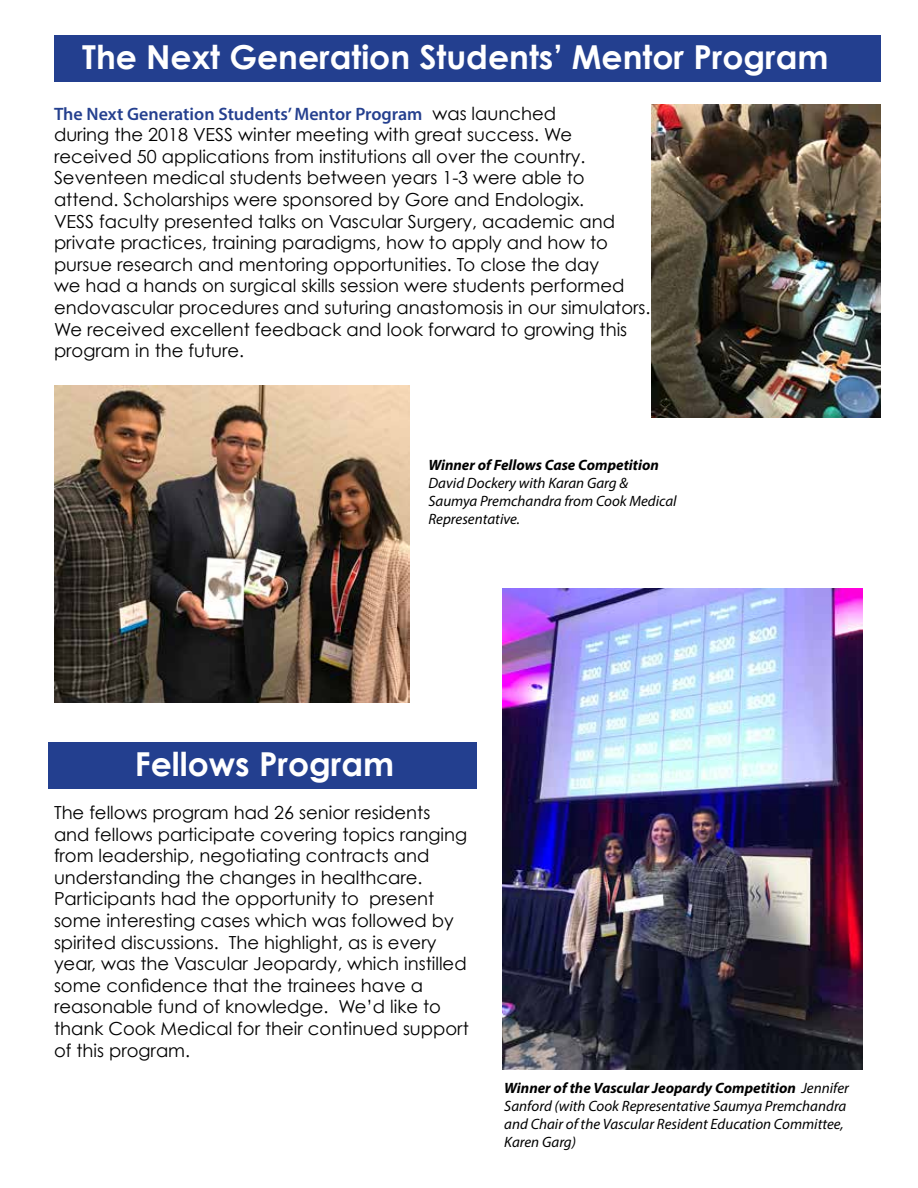
<style>
.page{position:relative;width:918px;height:1188px;background:#fff}
.page>*{position:absolute;margin:0;border:0;box-sizing:border-box;transform-origin:0 0}
.t1{font:700 33px "Century Gothic";color:#fff}
.t2{font:18px/21.6px "Century Gothic";color:#000}
.t3{font:600 18px "Myriad Pro";color:#25408f}
.t4{font:italic 15px/18px "Myriad Pro";color:#000}
.t5{font:italic 700 15px "Myriad Pro";color:#000}
.s1{font-family:"Century Gothic";font-weight:400;color:#000}
.s2{font-weight:700}
</style>
<div class="page">
<div style="left:49px;top:742px;width:428px;height:47px;background:#233f8f"></div>
<div style="left:54px;top:35px;width:826px;height:47px;background:#233f8f"></div>
<img style="left:652px;top:104px;width:228px;height:313px">
<img style="left:54px;top:386px;width:356px;height:316px">
<img style="left:502px;top:589px;width:361px;height:480px">
<h1 class="t1" style="left:82px;top:36px;width:748px">The Next Generation Students’ Mentor Program</h1>
<p class="t3" style="left:54px;top:102px;width:504px">The Next Generation Students’ Mentor Program <span class="s1">was launched</span></p>
<p class="t2" style="left:54px;top:124px;width:598px">during the 2018 VESS winter meeting with great success. We received 50 applications from institutions all over the country.<br>Seventeen medical students between years 1-3 were able to attend. Scholarships were sponsored by Gore and Endologix.<br>VESS faculty presented talks on Vascular Surgery, academic and private practices, training paradigms, how to apply and how to pursue research and mentoring opportunities. To close the day<br>we had a hands on surgical skills session were students performed endovascular procedures and suturing anastomosis in our simulators.<br>We received excellent feedback and look forward to growing this program in the future.</p>
<p class="t5" style="left:428px;top:455px;width:232px">Winner of Fellows Case Competition</p>
<p class="t4" style="left:428px;top:474px;width:250px">David Dockery with Karan Garg &amp;<br>Saumya Premchandra from Cook Medical<br>Representative.</p>
<h1 class="t1" style="left:135px;top:743px;width:261px">Fellows Program</h1>
<p class="t2" style="left:54px;top:801px;width:416px">The fellows program had 26 senior residents and fellows participate covering topics ranging from leadership, negotiating contracts and understanding the changes in healthcare.<br>Participants had the opportunity to present some interesting cases which was followed by spirited discussions. The highlight, as is every year, was the Vascular Jeopardy, which instilled some confidence that the trainees have a reasonable fund of knowledge. We’d like to thank Cook Medical for their continued support of this program.</p>
<p class="t4" style="left:504px;top:1079px;width:346px"><span class="s2">Winner of the Vascular Jeopardy Competition</span> Jennifer Sanford (with Cook Representative Saumya Premchandra and Chair of the Vascular Resident Education Committee, Karen Garg)</p>
</div>
